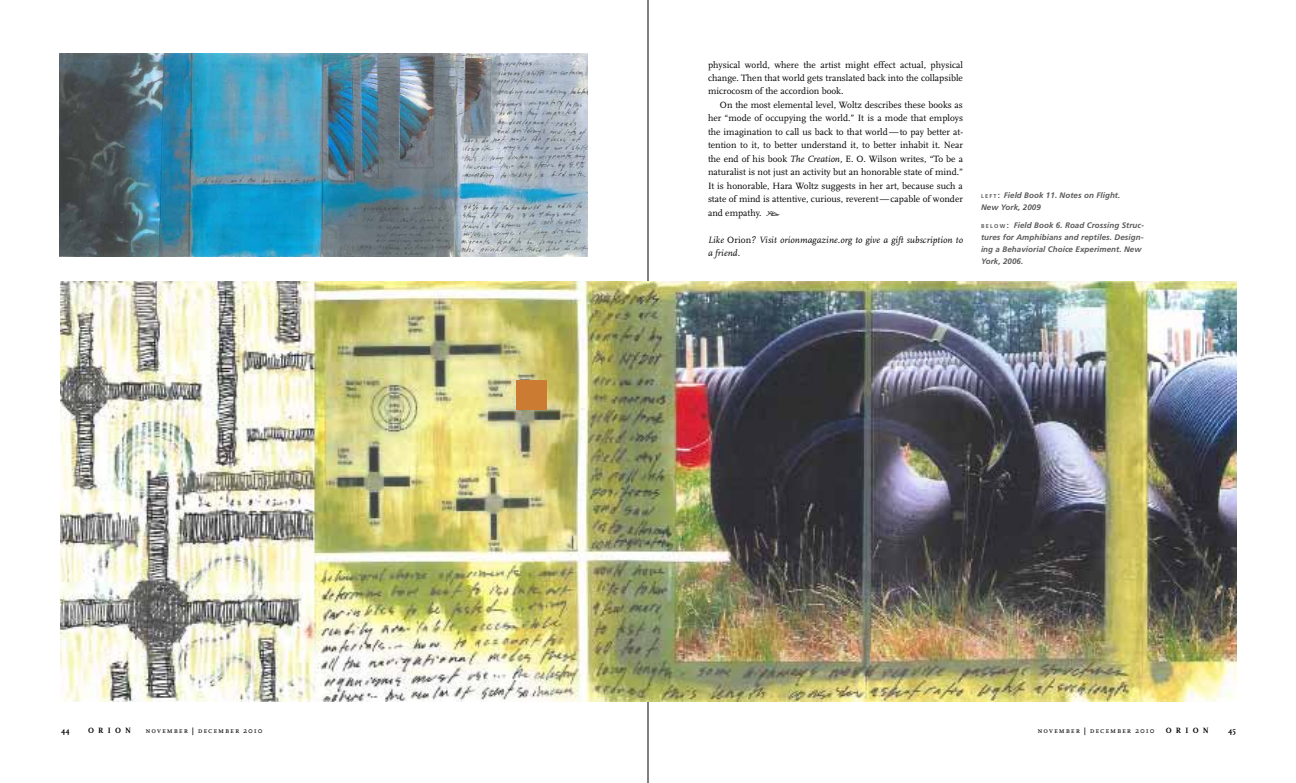
<style>
.page{position:relative;width:1296px;height:783px;background:#fff}
.page>*{position:absolute;margin:0;border:0;box-sizing:border-box;transform-origin:0 0}
.t1{font:9.5px/13.5px "Scala";color:#000;text-align:justify}
.t2{font:italic 9.5px/13.5px "Scala";letter-spacing:.01em;color:#000}
.t3{font:italic 700 8px/12px "Frutiger";letter-spacing:.01em;color:#58595b}
.t4{font:8px "Scala Caps";letter-spacing:.11em;color:#000}
.t5{font:700 8px "Scala";letter-spacing:.525em;color:#000}
.s1{font-style:italic}
.s2{font-family:"Vine Leaves 2 XH";font-size:10.5px}
.s3{font-style:normal}
.s4{font-style:normal;font-size:5.6px}
.s5{font-family:"Frutiger";font-weight:300;font-size:10px}
</style>
<div class="page">
<hr style="left:648px;top:0;width:1px;height:783px;background:#000">
<img style="left:60px;top:54px;width:528px;height:202px">
<img style="left:60px;top:282px;width:1176px;height:420px">
<div style="left:517px;top:380px;width:30px;height:30px;background:#cc7b32"></div>
<p class="t1" style="left:708px;top:58px;width:257px">physical world, where the artist might effect actual, physical change. Then that world gets translated back into the collapsible microcosm of the accordion book.</p>
<p class="t1" style="left:708px;top:98px;width:257px;text-indent:12px">On the most elemental level, Woltz describes these books as her “mode of occupying the world.” It is a mode that employs the imagination to call us back to that world—to pay better at&shy;tention to it, to better understand it, to better inhabit it. Near the end of his book <span class="s1">The Creation,</span> E. O. Wilson writes, “To be a naturalist is not just an activity but an honorable state of mind.” It is honorable, Hara Woltz suggests in her art, because such a state of mind is attentive, curious, reverent—capable of wonder and empathy. <span class="s2">a</span></p>
<p class="t2" style="left:708px;top:233px;width:256px">Like <span class="s3">Orion</span>? Visit orionmagazine.org to give a gift subscription to a friend.</p>
<p class="t3" style="left:981px;top:189px;width:141px"><span class="s4">L E F T</span> <span class="s3">:</span> Field Book 11. Notes on Flight.<br>New York, 2009</p>
<p class="t3" style="left:981px;top:219px;width:165px"><span class="s4">B E L O W</span> <span class="s3">:</span> Field Book 6. Road Crossing Struc&shy;tures for Amphibians and reptiles. Design&shy;ing a Behaviorial Choice Experiment. New York, 2006.</p>
<p class="t5" style="left:88px;top:726px;width:45px">ORION</p>
<p class="t4" style="left:146px;top:726px;width:50px">november <span class="s5">|</span></p>
<p class="t5" style="left:61px;top:726px;width:10px">44</p>
<p class="t4" style="left:198px;top:726px;width:66px">december 2010</p>
<p class="t4" style="left:1038px;top:726px;width:119px">november <span class="s5">|</span> december 2010</p>
<p class="t5" style="left:1166px;top:726px;width:45px">ORION</p>
<p class="t5" style="left:1228px;top:726px;width:9px">45</p>
</div>
